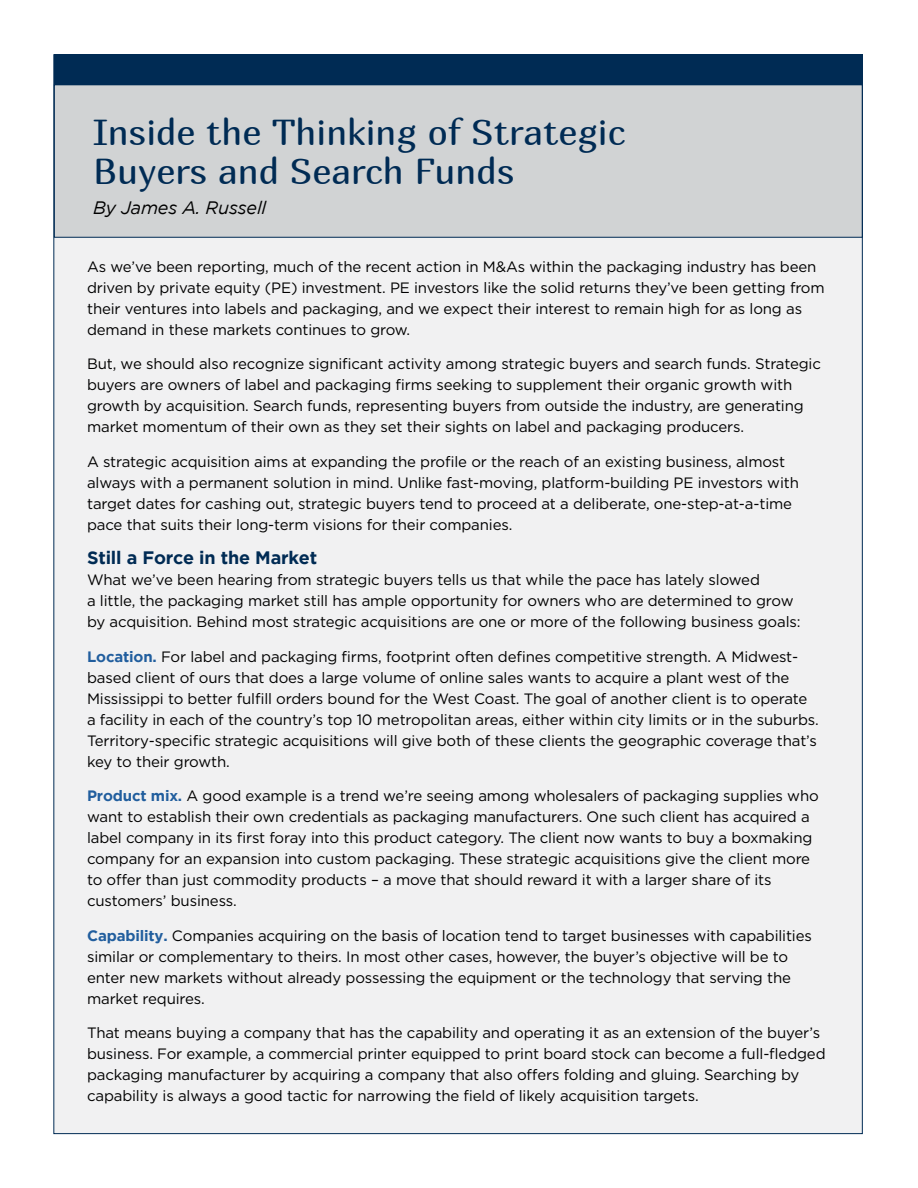
<style>
.page{position:relative;width:918px;height:1188px;background:#fff}
.page>*{position:absolute;margin:0;border:0;box-sizing:border-box;transform-origin:0 0}
.t1{font:36px/39px "Marmelad";color:#002b54}
.t2{font:700 18px "Gotham";letter-spacing:-.01em;color:#002b54}
.t3{font:italic 18px "Gotham";letter-spacing:-.01em;color:#000}
.t4{font:15px/21px "Gotham";letter-spacing:-.01em;color:#000}
.s1{font-weight:700;color:#215e9e}
</style>
<div class="page">
<div style="left:54px;top:70px;width:809px;height:1063px;background:#f1f1f2"></div>
<div style="left:54px;top:84px;width:809px;height:154px;background:#d1d3d4;border:1px solid #002b54"></div>
<div style="left:54px;top:55px;width:809px;height:30px;background:#002b54"></div>
<h1 class="t1" style="left:93px;top:112px;width:534px">Inside the Thinking of Strategic<br>Buyers and Search Funds</h1>
<p class="t3" style="left:93px;top:198px;width:175px">By James A. Russell</p>
<p class="t4" style="left:87px;top:256px;width:739px">As we’ve been reporting, much of the recent action in M&amp;As within the packaging industry has been driven by private equity (PE) investment. PE investors like the solid returns they’ve been getting from their ventures into labels and packaging, and we expect their interest to remain high for as long as demand in these markets continues to grow.</p>
<p class="t4" style="left:87px;top:353px;width:735px">But, we should also recognize significant activity among strategic buyers and search funds. Strategic buyers are owners of label and packaging firms seeking to supplement their organic growth with growth by acquisition. Search funds, representing buyers from outside the industry, are generating market momentum of their own as they set their sights on label and packaging producers.</p>
<p class="t4" style="left:87px;top:451px;width:713px">A strategic acquisition aims at expanding the profile or the reach of an existing business, almost always with a permanent solution in mind. Unlike fast-moving, platform-building PE investors with target dates for cashing out, strategic buyers tend to proceed at a deliberate, one-step-at-a-time pace that suits their long-term visions for their companies.</p>
<p class="t2" style="left:87px;top:547px;width:232px">Still a Force in the Market</p>
<p class="t4" style="left:87px;top:569px;width:715px">What we’ve been hearing from strategic buyers tells us that while the pace has lately slowed<br>a little, the packaging market still has ample opportunity for owners who are determined to grow by acquisition. Behind most strategic acquisitions are one or more of the following business goals:</p>
<p class="t4" style="left:87px;top:646px;width:733px"><span class="s1">Location.</span> For label and packaging firms, footprint often defines competitive strength. A Midwest&shy;based client of ours that does a large volume of online sales wants to acquire a plant west of the Mississippi to better fulfill orders bound for the West Coast. The goal of another client is to operate a facility in each of the country’s top 10 metropolitan areas, either within city limits or in the suburbs.<br>Territory-specific strategic acquisitions will give both of these clients the geographic coverage that’s key to their growth.</p>
<p class="t4" style="left:87px;top:785px;width:733px"><span class="s1">Product mix.</span> A good example is a trend we’re seeing among wholesalers of packaging supplies who want to establish their own credentials as packaging manufacturers. One such client has acquired a label company in its first foray into this product category. The client now wants to buy a boxmaking company for an expansion into custom packaging. These strategic acquisitions give the client more to offer than just commodity products – a move that should reward it with a larger share of its customers’ business.</p>
<p class="t4" style="left:87px;top:925px;width:726px"><span class="s1">Capability.</span> Companies acquiring on the basis of location tend to target businesses with capabilities similar or complementary to theirs. In most other cases, however, the buyer’s objective will be to enter new markets without already possessing the equipment or the technology that serving the market requires.</p>
<p class="t4" style="left:87px;top:1022px;width:740px">That means buying a company that has the capability and operating it as an extension of the buyer’s business. For example, a commercial printer equipped to print board stock can become a full-fledged packaging manufacturer by acquiring a company that also offers folding and gluing. Searching by capability is always a good tactic for narrowing the field of likely acquisition targets.</p>
</div>
